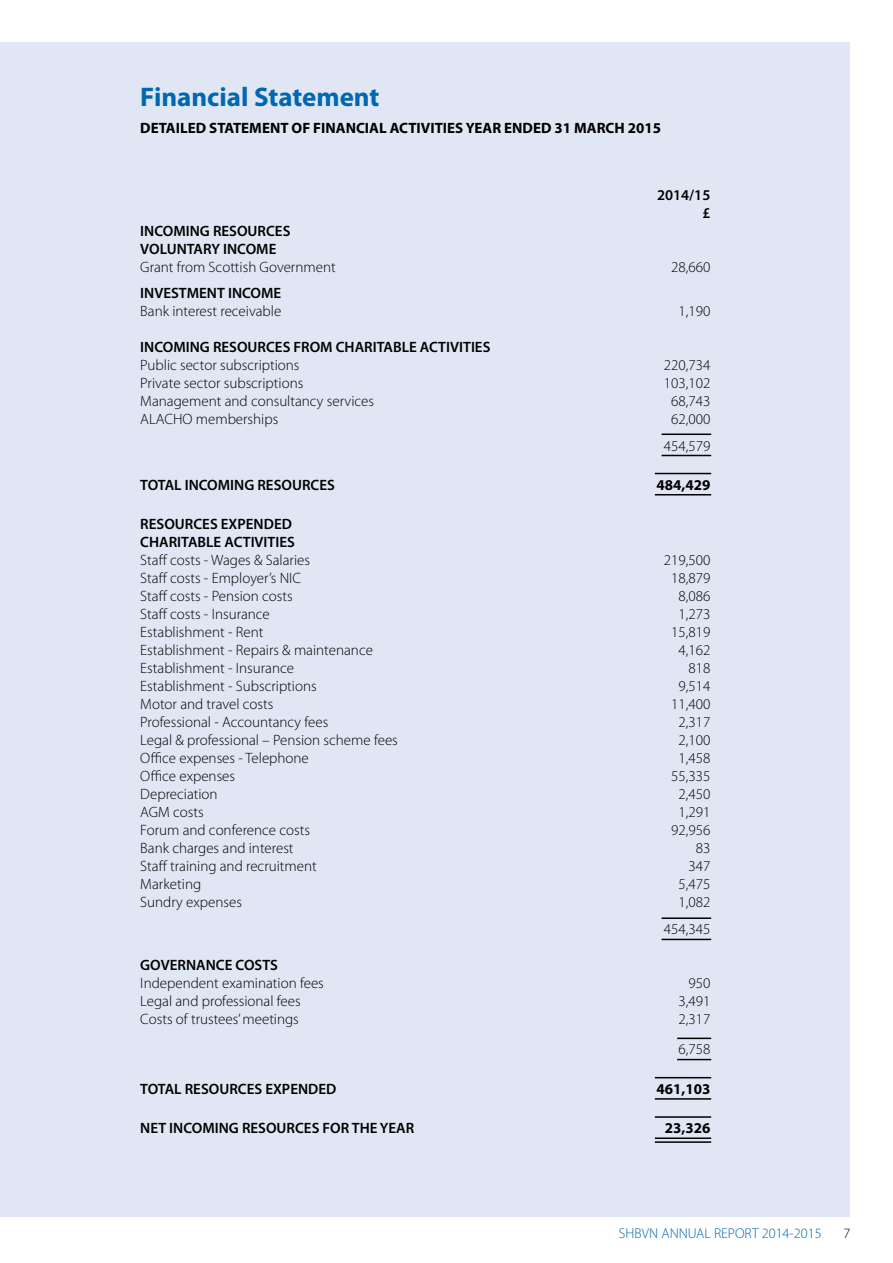
<style>
.page{position:relative;width:893px;height:1263px;background:#fff}
.page>*{position:absolute;margin:0;border:0;box-sizing:border-box;transform-origin:0 0}
.t1{font:700 27px "Myriad Pro";color:#0067b1}
.t2{font:300 15px/26.5px "Myriad Pro";color:#000;text-align:center}
.t3{font:600 15px/18px "Myriad Pro";color:#000}
.t4{font:700 15px "Myriad Pro";color:#000}
.t5{font:300 14.25px "Myriad Pro";color:#0067b1}
.t6{font:300 14.25px "Myriad Pro";color:#000}
</style>
<div class="page">
<div style="left:0;top:43px;width:850px;height:1174px;background:#e0e6f4"></div>
<hr style="left:662px;top:433px;width:49px;height:2px;background:#000">
<hr style="left:662px;top:455px;width:49px;height:1px;background:#000">
<hr style="left:655px;top:473px;width:56px;height:1px;background:#000">
<hr style="left:655px;top:494px;width:56px;height:1px;background:#000">
<hr style="left:662px;top:917px;width:49px;height:2px;background:#000">
<hr style="left:662px;top:939px;width:49px;height:1px;background:#000">
<hr style="left:677px;top:1037px;width:34px;height:2px;background:#000">
<hr style="left:677px;top:1059px;width:34px;height:1px;background:#000">
<hr style="left:655px;top:1077px;width:56px;height:1px;background:#000">
<hr style="left:655px;top:1098px;width:56px;height:2px;background:#000">
<hr style="left:655px;top:1116px;width:56px;height:2px;background:#000">
<hr style="left:655px;top:1137px;width:56px;height:2px;background:#000">
<hr style="left:655px;top:1141px;width:56px;height:2px;background:#000">
<h1 class="t1" style="left:140px;top:80px;width:241px">Financial Statement</h1>
<p class="t4" style="left:140px;top:118px;width:522px">DETAILED STATEMENT OF FINANCIAL ACTIVITIES YEAR ENDED 31 MARCH 2015</p>
<p class="t3" style="left:657px;top:185px;width:55px;text-align:right">2014/15 £</p>
<p class="t3" style="left:140px;top:221px;width:152px">INCOMING RESOURCES<br>VOLUNTARY INCOME</p>
<p class="t2" style="left:140px;top:254px;width:197px">Grant from Scottish Government</p>
<p class="t2" style="left:671px;top:254px;width:41px">28,660</p>
<p class="t3" style="left:140px;top:284px;width:142px">INVESTMENT INCOME</p>
<p class="t2" style="left:140px;top:298px;width:143px">Bank interest receivable</p>
<p class="t2" style="left:678px;top:298px;width:33px">1,190</p>
<p class="t3" style="left:140px;top:338px;width:352px">INCOMING RESOURCES FROM CHARITABLE ACTIVITIES</p>
<p class="t2" style="left:140px;top:352px;width:161px">Public sector subscriptions</p>
<p class="t2" style="left:664px;top:352px;width:48px">220,734</p>
<p class="t2" style="left:140px;top:370px;width:164px">Private sector subscriptions</p>
<p class="t2" style="left:664px;top:370px;width:48px">103,102</p>
<p class="t2" style="left:140px;top:388px;width:235px">Management and consultancy services</p>
<p class="t2" style="left:671px;top:388px;width:41px">68,743</p>
<p class="t2" style="left:140px;top:406px;width:139px">ALACHO memberships</p>
<p class="t2" style="left:664px;top:406px;width:48px">62,000<br>454,579</p>
<p class="t3" style="left:140px;top:475px;width:196px">TOTAL INCOMING RESOURCES</p>
<p class="t4" style="left:656px;top:475px;width:55px">484,429</p>
<p class="t3" style="left:140px;top:515px;width:156px">RESOURCES EXPENDED<br>CHARITABLE ACTIVITIES</p>
<p class="t2" style="left:140px;top:547px;width:171px">Staff costs - Wages &amp; Salaries</p>
<p class="t2" style="left:664px;top:547px;width:48px">219,500</p>
<p class="t2" style="left:140px;top:565px;width:162px">Staff costs - Employer’s NIC</p>
<p class="t2" style="left:671px;top:565px;width:41px">18,879</p>
<p class="t2" style="left:140px;top:583px;width:154px">Staff costs - Pension costs</p>
<p class="t2" style="left:678px;top:583px;width:33px">8,086</p>
<p class="t2" style="left:140px;top:601px;width:131px">Staff costs - Insurance</p>
<p class="t2" style="left:678px;top:601px;width:33px">1,273</p>
<p class="t2" style="left:140px;top:619px;width:125px">Establishment - Rent</p>
<p class="t2" style="left:671px;top:619px;width:41px">15,819</p>
<p class="t2" style="left:140px;top:637px;width:234px">Establishment - Repairs &amp; maintenance</p>
<p class="t2" style="left:678px;top:637px;width:33px">4,162</p>
<p class="t2" style="left:140px;top:655px;width:155px">Establishment - Insurance</p>
<p class="t2" style="left:688px;top:655px;width:23px">818</p>
<p class="t2" style="left:140px;top:673px;width:178px">Establishment - Subscriptions</p>
<p class="t2" style="left:678px;top:673px;width:33px">9,514</p>
<p class="t2" style="left:140px;top:691px;width:134px">Motor and travel costs</p>
<p class="t2" style="left:671px;top:691px;width:41px">11,400</p>
<p class="t2" style="left:140px;top:709px;width:189px">Professional - Accountancy fees</p>
<p class="t2" style="left:678px;top:709px;width:33px">2,317</p>
<p class="t2" style="left:140px;top:727px;width:259px">Legal &amp; professional – Pension scheme fees</p>
<p class="t2" style="left:678px;top:727px;width:33px">2,100</p>
<p class="t2" style="left:140px;top:745px;width:170px">Office expenses - Telephone</p>
<p class="t2" style="left:678px;top:745px;width:33px">1,458</p>
<p class="t2" style="left:140px;top:763px;width:96px">Office expenses</p>
<p class="t2" style="left:671px;top:763px;width:41px">55,335</p>
<p class="t2" style="left:140px;top:781px;width:79px">Depreciation</p>
<p class="t2" style="left:678px;top:781px;width:33px">2,450</p>
<p class="t2" style="left:140px;top:799px;width:65px">AGM costs</p>
<p class="t2" style="left:678px;top:799px;width:33px">1,291</p>
<p class="t2" style="left:140px;top:817px;width:171px">Forum and conference costs</p>
<p class="t2" style="left:671px;top:817px;width:41px">92,956</p>
<p class="t2" style="left:140px;top:835px;width:155px">Bank charges and interest</p>
<p class="t2" style="left:696px;top:835px;width:16px">83</p>
<p class="t2" style="left:140px;top:853px;width:178px">Staff training and recruitment</p>
<p class="t2" style="left:688px;top:853px;width:23px">347</p>
<p class="t2" style="left:140px;top:871px;width:62px">Marketing</p>
<p class="t2" style="left:678px;top:871px;width:33px">5,475</p>
<p class="t2" style="left:140px;top:889px;width:103px">Sundry expenses</p>
<p class="t2" style="left:664px;top:889px;width:48px;text-align:right">1,082<br>454,345</p>
<p class="t3" style="left:140px;top:955px;width:139px">GOVERNANCE COSTS</p>
<p class="t2" style="left:140px;top:970px;width:185px">Independent examination fees</p>
<p class="t2" style="left:688px;top:970px;width:23px">950</p>
<p class="t2" style="left:140px;top:988px;width:162px">Legal and professional fees</p>
<p class="t2" style="left:678px;top:988px;width:33px">3,491</p>
<p class="t2" style="left:140px;top:1006px;width:160px">Costs of trustees’ meetings</p>
<p class="t2" style="left:678px;top:1003px;width:33px;line-height:30.8px;text-align:left">2,317<br>6,758</p>
<p class="t3" style="left:140px;top:1079px;width:198px">TOTAL RESOURCES EXPENDED</p>
<p class="t4" style="left:656px;top:1079px;width:55px">461,103</p>
<p class="t3" style="left:140px;top:1118px;width:275px">NET INCOMING RESOURCES FOR THE YEAR</p>
<p class="t4" style="left:665px;top:1118px;width:47px">23,326</p>
<p class="t5" style="left:619px;top:1225px;width:204px">SHBVN ANNUAL REPORT 2014-2015</p>
<p class="t6" style="left:843px;top:1225px;width:8px">7</p>
</div>
